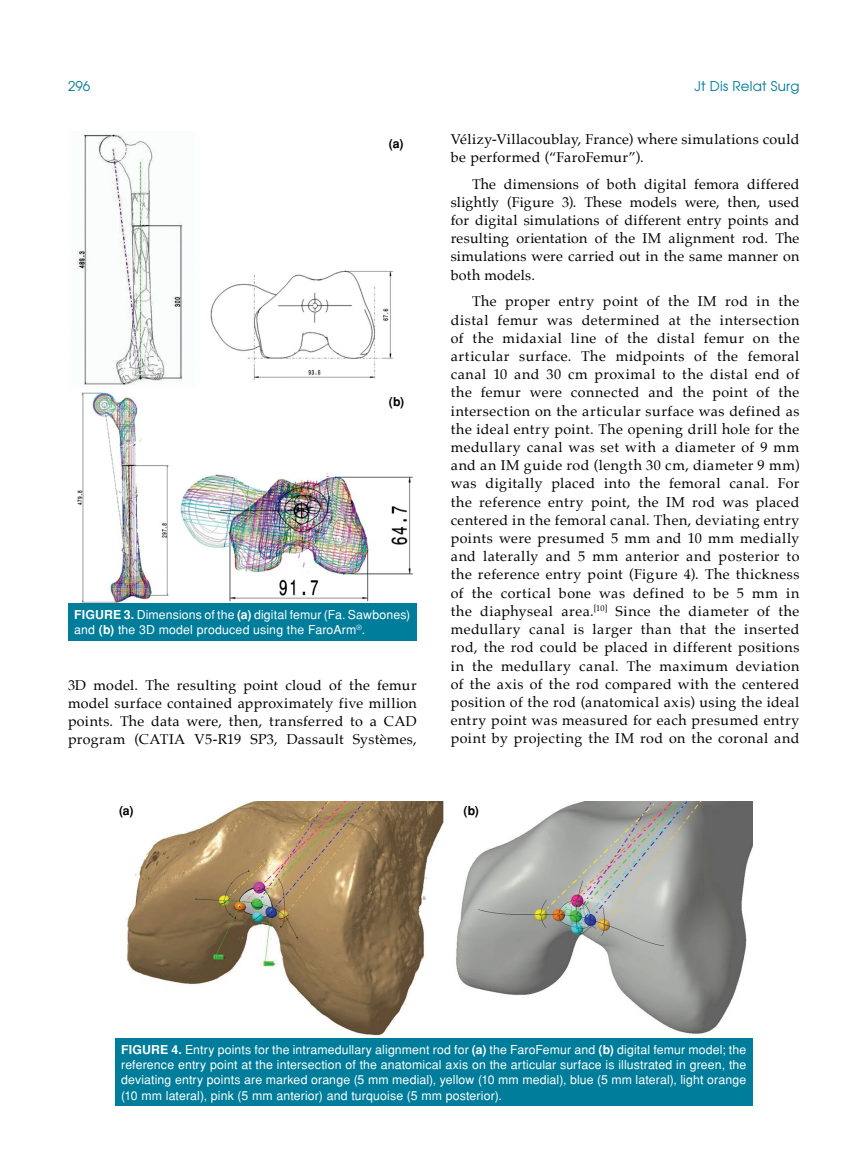
<style>
.page{position:relative;width:859px;height:1170px;background:#fff}
.page>*{position:absolute;margin:0;border:0;box-sizing:border-box;transform-origin:0 0}
.t1{font:14.25px/18.1px "Palatino";letter-spacing:.025em;color:#000;text-align:justify}
.t2{font:13.5px "Avant Garde Tr";letter-spacing:.015em;color:#007d9a}
.t3{font:12.3px/15.3px "Helvetica Normal Tr";letter-spacing:.01em;color:#fff}
.t4{font:700 12.3px "Helvetica Tr";color:#000}
.s1{font-family:"Helvetica Tr";font-weight:700}
</style>
<div class="page">
<img style="left:76px;top:134px;width:337px;height:469px">
<div style="left:68px;top:603px;width:349px;height:37px;background:#007d9a"></div>
<img style="left:126px;top:801px;width:627px;height:235px">
<div style="left:115px;top:1038px;width:638px;height:68px;background:#007d9a"></div>
<p class="t2" style="left:68px;top:77px;width:24px">296</p>
<p class="t2" style="left:694px;top:77px;width:106px">Jt Dis Relat Surg</p>
<p class="t4" style="left:389px;top:136px;width:16px">(a)</p>
<p class="t4" style="left:389px;top:394px;width:17px">(b)</p>
<p class="t3" style="left:74px;top:606px;width:337px"><span class="s1">FIGURE 3.</span> Dimensions of the <span class="s1">(a)</span> digital femur (Fa. Sawbones) and <span class="s1">(b)</span> the 3D model produced using the FaroArm<sup>®</sup>.</p>
<p class="t1" style="left:68px;top:676px;width:350px">3D model. The resulting point cloud of the femur model surface contained approximately five million points. The data were, then, transferred to a CAD program (CATIA V5-R19 SP3, Dassault Systèmes,</p>
<p class="t1" style="left:451px;top:130px;width:350px">Vélizy-Villacoublay, France) where simulations could be performed (“FaroFemur”).</p>
<p class="t1" style="left:451px;top:174px;width:350px;text-indent:21px">The dimensions of both digital femora differed slightly (Figure 3). These models were, then, used for digital simulations of different entry points and resulting orientation of the IM alignment rod. The simulations were carried out in the same manner on both models.</p>
<p class="t1" style="left:451px;top:292px;width:350px;text-indent:21px">The proper entry point of the IM rod in the distal femur was determined at the intersection of the midaxial line of the distal femur on the articular surface. The midpoints of the femoral canal 10 and 30 cm proximal to the distal end of the femur were connected and the point of the intersection on the articular surface was defined as the ideal entry point. The opening drill hole for the medullary canal was set with a diameter of 9 mm and an IM guide rod (length 30 cm, diameter 9 mm) was digitally placed into the femoral canal. For the reference entry point, the IM rod was placed centered in the femoral canal. Then, deviating entry points were presumed 5 mm and 10 mm medially and laterally and 5 mm anterior and posterior to the reference entry point (Figure 4). The thickness of the cortical bone was defined to be 5 mm in the diaphyseal area.<sup>[10]</sup> Since the diameter of the medullary canal is larger than that the inserted rod, the rod could be placed in different positions in the medullary canal. The maximum deviation of the axis of the rod compared with the centered position of the rod (anatomical axis) using the ideal entry point was measured for each presumed entry point by projecting the IM rod on the coronal and</p>
<p class="t4" style="left:119px;top:802px;width:16px">(a)</p>
<p class="t4" style="left:463px;top:802px;width:17px">(b)</p>
<p class="t3" style="left:121px;top:1041px;width:627px;text-align:justify"><span class="s1">FIGURE 4.</span> Entry points for the intramedullary alignment rod for <span class="s1">(a)</span> the FaroFemur and <span class="s1">(b)</span> digital femur model; the reference entry point at the intersection of the anatomical axis on the articular surface is illustrated in green, the deviating entry points are marked orange (5 mm medial), yellow (10 mm medial), blue (5 mm lateral), light orange (10 mm lateral), pink (5 mm anterior) and turquoise (5 mm posterior).</p>
</div>
